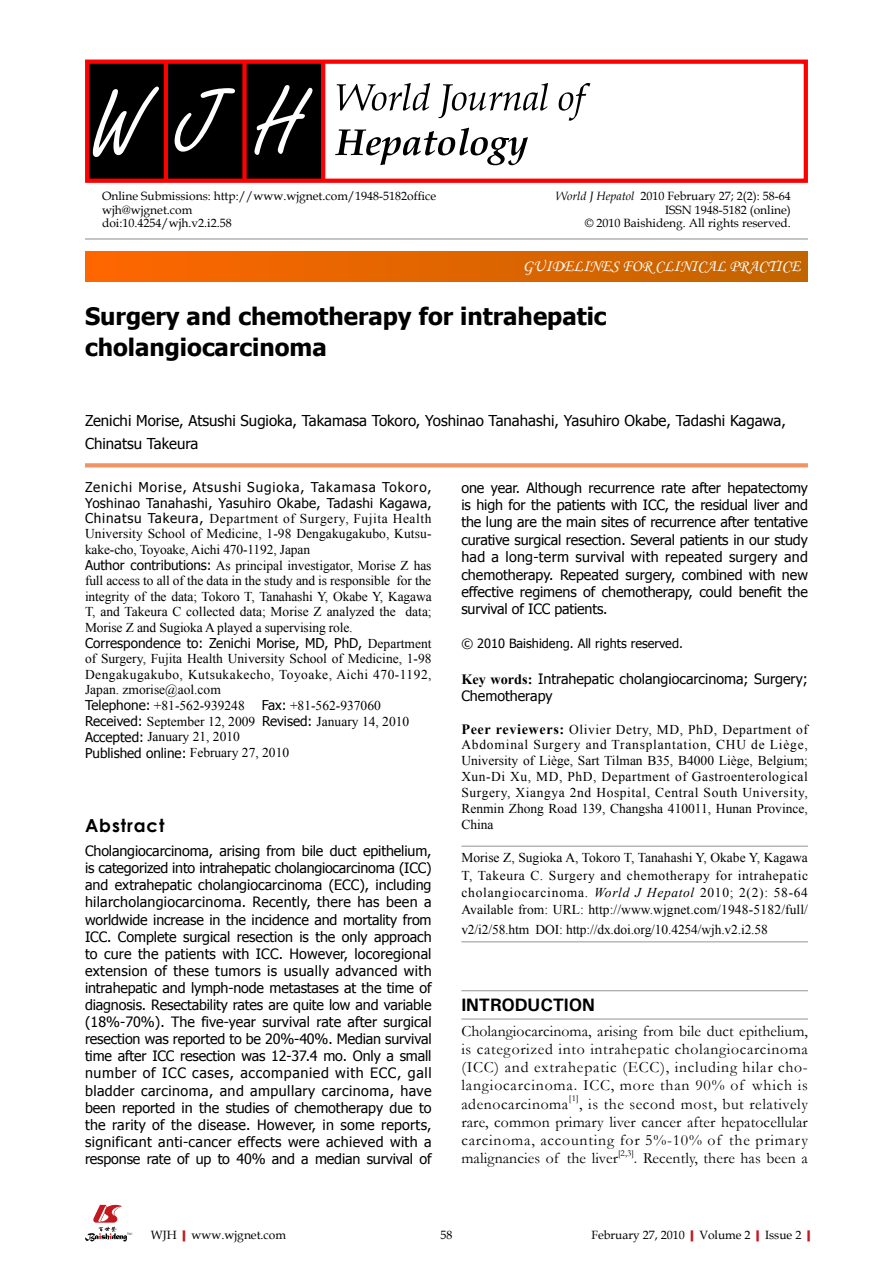
<style>
.page{position:relative;width:893px;height:1263px;background:#fff}
.page>*{position:absolute;margin:0;border:0;box-sizing:border-box;transform-origin:0 0}
.t1{font:700 24px/31.5px "Tahoma";color:#000}
.t2{font:700 18px "Univers";letter-spacing:-.01em;color:#000}
.t3{font:700 18px "Century Gothic";letter-spacing:.05em;color:#000}
.t4{font:16.5px "Monotype Corsiva";color:#fff}
.t5{font:15.75px/18.1px "Garamond";letter-spacing:.045em;color:#000;text-align:justify}
.t6{font:15.75px "Garamond";letter-spacing:.005em;color:#000}
.t7{font:15px/22.5px "Tahoma";color:#000}
.t8{font:14.25px/17.1px "Tahoma";letter-spacing:-.005em;color:#000;text-align:justify}
.t9{font:13.5px/15.6px "Times New Roman";color:#000}
.t10{font:13.5px/15.6px "Tahoma";letter-spacing:.025em;color:#000}
.t11{font:13.5px "Tahoma";color:#000}
.t12{font:12.75px "Tahoma";color:#000}
.t13{font:12px/13.5px "Book Antiqua";color:#000}
.t14{font:9.15px "Garamond";color:#000}
.s1{font-style:italic}
.s2{font-family:"Tahoma"}
.s3{font-family:"Times New Roman"}
.s4{font-family:"Times New Roman";font-weight:700}
.s5{font-weight:700;font-size:14.25px}
.s6{font-weight:700;color:#c01920}
</style>
<div class="page">
<div style="left:85px;top:252px;width:723px;height:29px;background:linear-gradient(to right,#f60,#c16500)"></div>
<svg style="left:85px;top:463px;width:723px;height:4px;background:#f19a6e"></svg>
<hr style="left:85px;top:239px;width:723px;height:1px;background:#898989">
<div style="left:87px;top:61px;width:236px;height:121px;background:#000"></div>
<hr style="left:164px;top:61px;width:4px;height:121px;background:#f00">
<div style="left:242px;top:61px;width:5px;height:121px;background:#f00"></div>
<hr style="left:321px;top:61px;width:4px;height:121px;background:#f00">
<div style="left:85px;top:60px;width:723px;height:123px;border:4px solid #f00"></div>
<svg style="left:254px;top:85px;width:58px;height:70px"></svg>
<svg style="left:175px;top:88px;width:60px;height:64px"></svg>
<svg style="left:93px;top:87px;width:66px;height:70px"></svg>
<svg style="left:337px;top:83px;width:253px;height:38px"></svg>
<svg style="left:335px;top:128px;width:193px;height:37px"></svg>
<svg style="left:85px;top:1205px;width:48px;height:36px"></svg>
<hr style="left:461px;top:846px;width:347px;height:1px;background:#949495">
<hr style="left:461px;top:941px;width:347px;height:1px;background:#949495">
<hr style="left:461px;top:990px;width:347px;height:1px;background:#949495">
<hr style="left:461px;top:1019px;width:347px;height:1px;background:#949495">
<p class="t13" style="left:102px;top:189px;width:336px">Online Submissions: http://www.wjgnet.com/1948-5182office wjh@wjgnet.com<br>doi:10.4254/wjh.v2.i2.58</p>
<p class="t13" style="left:556px;top:189px;width:237px;text-align:right"><span class="s1">World J Hepatol</span> 2010 February 27; 2(2): 58-64<br>ISSN 1948-5182 (online)<br>© 2010 Baishideng. All rights reserved.</p>
<p class="t4" style="left:523px;top:256px;width:279px">GUIDELINES FOR CLINICAL PRACTICE</p>
<h1 class="t1" style="left:85px;top:298px;width:523px">Surgery and chemotherapy for intrahepatic cholangiocarcinoma</h1>
<p class="t7" style="left:85px;top:409px;width:702px">Zenichi Morise, Atsushi Sugioka, Takamasa Tokoro, Yoshinao Tanahashi, Yasuhiro Okabe, Tadashi Kagawa,<br>Chinatsu Takeura</p>
<p class="t10" style="left:85px;top:479px;width:348px">Zenichi Morise, Atsushi Sugioka, Takamasa Tokoro,<br>Yoshinao Tanahashi, Yasuhiro Okabe, Tadashi Kagawa,</p>
<p class="t9" style="left:85px;top:510px;width:348px"><span class="s2">Chinatsu Takeura,</span> Department of Surgery, Fujita Health University School of Medicine, 1-98 Dengakugakubo, Kutsu&shy;kake-cho, Toyoake, Aichi 470-1192, Japan<br><span class="s2">Author contributions:</span> As principal investigator, Morise Z has full access to all of the data in the study and is responsible for the integrity of the data; Tokoro T, Tanahashi Y, Okabe Y, Kagawa T, and Takeura C collected data; Morise Z analyzed the data; Morise Z and Sugioka A played a supervising role.</p>
<p class="t11" style="left:85px;top:634px;width:348px">Correspondence to: Zenichi Morise, MD, PhD, <span class="s3">Department</span></p>
<p class="t9" style="left:85px;top:651px;width:348px">of Surgery, Fujita Health University School of Medicine, 1-98<br>Dengakugakubo, Kutsukakecho, Toyoake, Aichi 470-1192, Japan. zmorise@aol.com<br><span class="s2">Telephone:</span> +81-562-939248 <span class="s2">Fax:</span> +81-562-937060<br><span class="s2">Received:</span> September 12, 2009 <span class="s2">Revised:</span> January 14, 2010<br><span class="s2">Accepted:</span> January 21, 2010</p>
<p class="t11" style="left:85px;top:744px;width:206px">Published online: <span class="s3">February 27, 2010</span></p>
<p class="t8" style="left:461px;top:478px;width:348px">one year. Although recurrence rate after hepatectomy is high for the patients with ICC, the residual liver and the lung are the main sites of recurrence after tentative curative surgical resection. Several patients in our study had a long-term survival with repeated surgery and chemotherapy. Repeated surgery, combined with new effective regimens of chemotherapy, could benefit the survival of ICC patients.</p>
<p class="t12" style="left:461px;top:635px;width:223px">© 2010 Baishideng. All rights reserved.</p>
<p class="t8" style="left:461px;top:669px;width:348px"><span class="s4">Key words:</span> Intrahepatic cholangiocarcinoma; Surgery;<br>Chemotherapy</p>
<p class="t9" style="left:461px;top:721px;width:348px;text-align:justify"><span class="s5">Peer reviewers:</span> Olivier Detry, MD, PhD, Department of Abdominal Surgery and Transplantation, CHU de Liège, University of Liège, Sart Tilman B35, B4000 Liège, Belgium; Xun-Di Xu, MD, PhD, Department of Gastroenterological Surgery, Xiangya 2nd Hospital, Central South University, Renmin Zhong Road 139, Changsha 410011, Hunan Province, China</p>
<p class="t9" style="left:461px;top:849px;width:348px;line-height:17.4px;text-align:justify">Morise Z, Sugioka A, Tokoro T, Tanahashi Y, Okabe Y, Kagawa T, Takeura C. Surgery and chemotherapy for intrahepatic cholangiocarcinoma. <span class="s1">World J Hepatol</span> 2010; 2(2): 58-64<br>Available from: URL: http://www.wjgnet.com/1948-5182/full/</p>
<p class="t9" style="left:461px;top:921px;width:308px">v2/i2/58.htm DOI: http://dx.doi.org/10.4254/wjh.v2.i2.58</p>
<p class="t3" style="left:85px;top:812px;width:81px">Abstract</p>
<p class="t8" style="left:85px;top:842px;width:348px">Cholangiocarcinoma, arising from bile duct epithelium, is categorized into intrahepatic cholangiocarcinoma (ICC) and extrahepatic cholangiocarcinoma (ECC), including hilarcholangiocarcinoma. Recently, there has been a worldwide increase in the incidence and mortality from ICC. Complete surgical resection is the only approach to cure the patients with ICC. However, locoregional extension of these tumors is usually advanced with intrahepatic and lymph-node metastases at the time of diagnosis. Resectability rates are quite low and variable (18%-70%). The five-year survival rate after surgical resection was reported to be 20%-40%. Median survival time after ICC resection was 12-37.4 mo. Only a small number of ICC cases, accompanied with ECC, gall bladder carcinoma, and ampullary carcinoma, have been reported in the studies of chemotherapy due to the rarity of the disease. However, in some reports, significant anti-cancer effects were achieved with a response rate of up to 40% and a median survival of</p>
<p class="t2" style="left:461px;top:994px;width:135px">INTRODUCTION</p>
<p class="t5" style="left:461px;top:1021px;width:348px">Cholangiocarcinoma, arising from bile duct epithelium, is categorized into intrahepatic cholangiocarcinoma (ICC) and extrahepatic (ECC), including hilar cho&shy;langiocarcinoma. ICC, more than 90% of which is adenocarcinoma</p>
<p class="t14" style="left:569px;top:1092px;width:11px">[1]</p>
<p class="t5" style="left:461px;top:1094px;width:348px;text-indent:118px">, is the second most, but relatively rare, common primary liver cancer after hepatocellular carcinoma, accounting for 5%-10% of the primary malignancies of the liver</p>
<p class="t14" style="left:618px;top:1146px;width:17px">[2,3]</p>
<p class="t6" style="left:634px;top:1147px;width:175px">. Recently, there has been a</p>
<p class="t13" style="left:151px;top:1227px;width:137px">WJH<span class="s6">|</span>www.wjgnet.com</p>
<p class="t13" style="left:440px;top:1227px;width:13px">58</p>
<p class="t13" style="left:591px;top:1227px;width:226px">February 27, 2010<span class="s6">|</span>Volume 2<span class="s6">|</span>Issue 2<span class="s6">|</span></p>
</div>
